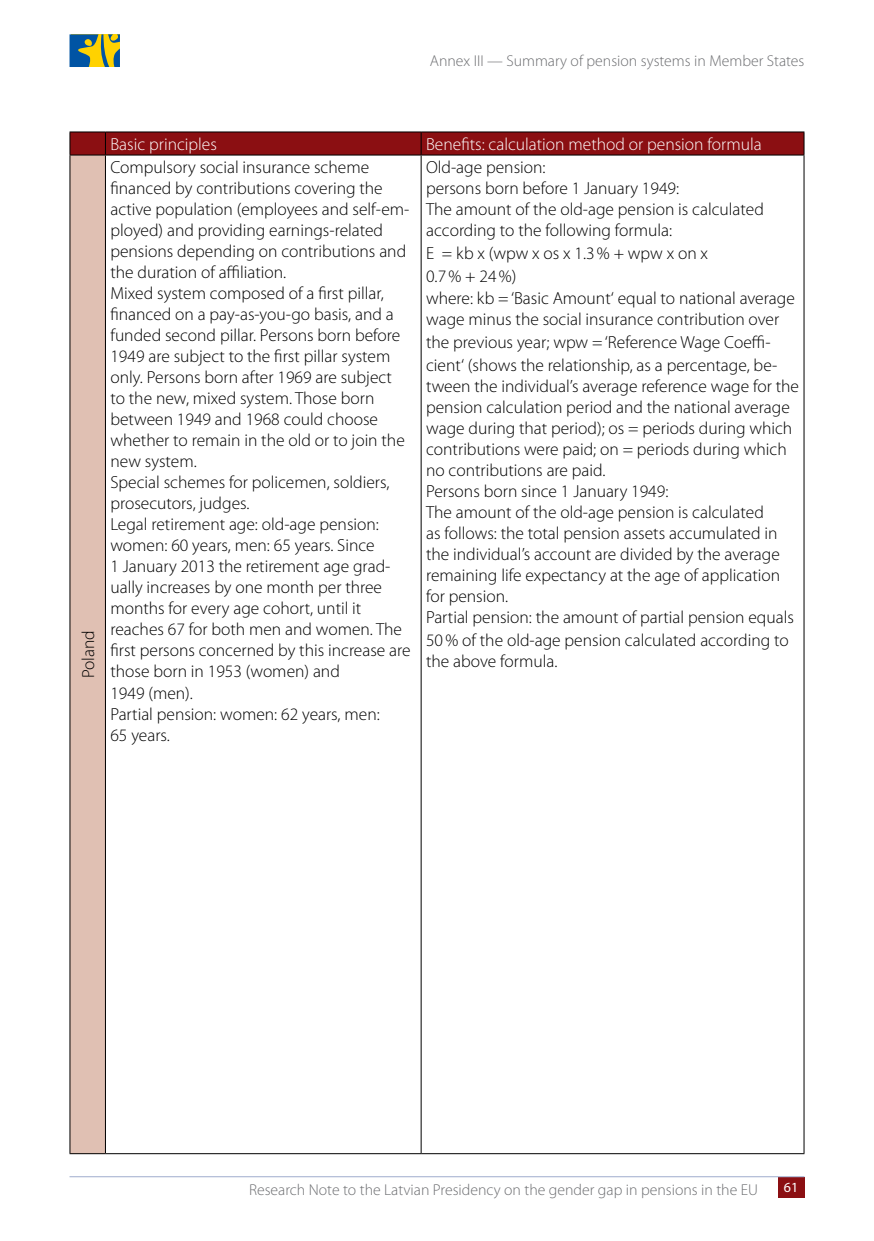
<style>
.page{position:relative;width:874px;height:1241px;background:#fff}
.page>*{position:absolute;margin:0;border:0;box-sizing:border-box;transform-origin:0 0}
.t1{font:300 17.5px/21px "Myriad Pro";color:#000}
.t2{font:300 17.5px "Myriad Pro";color:#fff}
.t3{font:300 15.75px "Myriad Pro";color:#6d6e71}
.t4{font:14px "Myriad Pro";color:#fff}
</style>
<div class="page">
<div style="left:777px;top:1176px;width:27px;height:21px;background:#8b0f12"></div>
<hr style="left:69px;top:1176px;width:735px;height:1px;background:#9fadce">
<svg style="left:69px;top:34px;width:51px;height:33px;background:#799058"></svg>
<div style="left:70px;top:155px;width:35px;height:998px;background:#e0c0b3"></div>
<hr style="left:69px;top:131px;width:36px;height:1px;background:#000">
<hr style="left:105px;top:131px;width:316px;height:1px;background:#000">
<hr style="left:421px;top:131px;width:383px;height:1px;background:#000">
<hr style="left:69px;top:155px;width:36px;height:1px;background:#000">
<hr style="left:105px;top:155px;width:316px;height:1px;background:#000">
<hr style="left:421px;top:155px;width:383px;height:1px;background:#000">
<hr style="left:105px;top:1152px;width:316px;height:1px;background:#000">
<hr style="left:421px;top:1152px;width:383px;height:1px;background:#000">
<svg style="left:69px;top:132px;width:735px;height:23px;background:#840e11"></svg>
<hr style="left:420px;top:155px;width:1px;height:997px;background:#000">
<hr style="left:803px;top:155px;width:1px;height:997px;background:#000">
<hr style="left:69px;top:155px;width:1px;height:997px;background:#000">
<hr style="left:105px;top:155px;width:1px;height:997px;background:#000">
<hr style="left:69px;top:1152px;width:36px;height:1px;background:#000">
<p class="t3" style="left:429px;top:52px;width:376px">Annex III — Summary of pension systems in Member States</p>
<p class="t1" style="left:78px;top:678px;width:50px;rotate:-90deg">Poland</p>
<p class="t2" style="left:110px;top:135px;width:108px">Basic principles</p>
<p class="t2" style="left:426px;top:135px;width:337px">Benefits: calculation method or pension formula</p>
<p class="t1" style="left:110px;top:157px;width:301px">Compulsory social insurance scheme financed by contributions covering the active population (employees and self-em&shy;ployed) and providing earnings-related pensions depending on contributions and the duration of affiliation.<br>Mixed system composed of a first pillar, financed on a pay-as-you-go basis, and a funded second pillar. Persons born before 1949 are subject to the first pillar system only. Persons born after 1969 are subject to the new, mixed system. Those born between 1949 and 1968 could choose whether to remain in the old or to join the new system.<br>Special schemes for policemen, soldiers, prosecutors, judges.<br>Legal retirement age: old-age pension: women: 60 years, men: 65 years. Since<br>1 January 2013 the retirement age grad&shy;ually increases by one month per three months for every age cohort, until it reaches 67 for both men and women. The first persons concerned by this increase are those born in 1953 (women) and<br>1949 (men).<br>Partial pension: women: 62 years, men:<br>65 years.</p>
<p class="t1" style="left:426px;top:157px;width:339px">Old-age pension:<br>persons born before 1 January 1949:<br>The amount of the old-age pension is calculated according to the following formula:</p>
<p class="t1" style="left:426px;top:242px;width:370px;line-height:22.8px">E = kb x (wpw x os x 1.3% + wpw x on x<br>0.7% + 24%)<br>where: kb = ‘Basic Amount‘ equal to national average</p>
<p class="t1" style="left:426px;top:308px;width:354px;line-height:22.8px">wage minus the social insurance contribution over the previous year; wpw = ‘Reference Wage Coeffi&shy;cient‘ (shows the relationship, as a percentage, be-</p>
<p class="t1" style="left:426px;top:376px;width:374px">tween the individual’s average reference wage for the pension calculation period and the national average wage during that period); os = periods during which contributions were paid; on = periods during which no contributions are paid.<br>Persons born since 1 January 1949:<br>The amount of the old-age pension is calculated<br>as follows: the total pension assets accumulated in the individual’s account are divided by the average remaining life expectancy at the age of application for pension.<br>Partial pension: the amount of partial pension equals</p>
<p class="t1" style="left:426px;top:629px;width:364px">50% of the old-age pension calculated according to the above formula.</p>
<p class="t3" style="left:249px;top:1180px;width:510px">Research Note to the Latvian Presidency on the gender gap in pensions in the EU</p>
<p class="t4" style="left:783px;top:1178px;width:16px">61</p>
</div>
